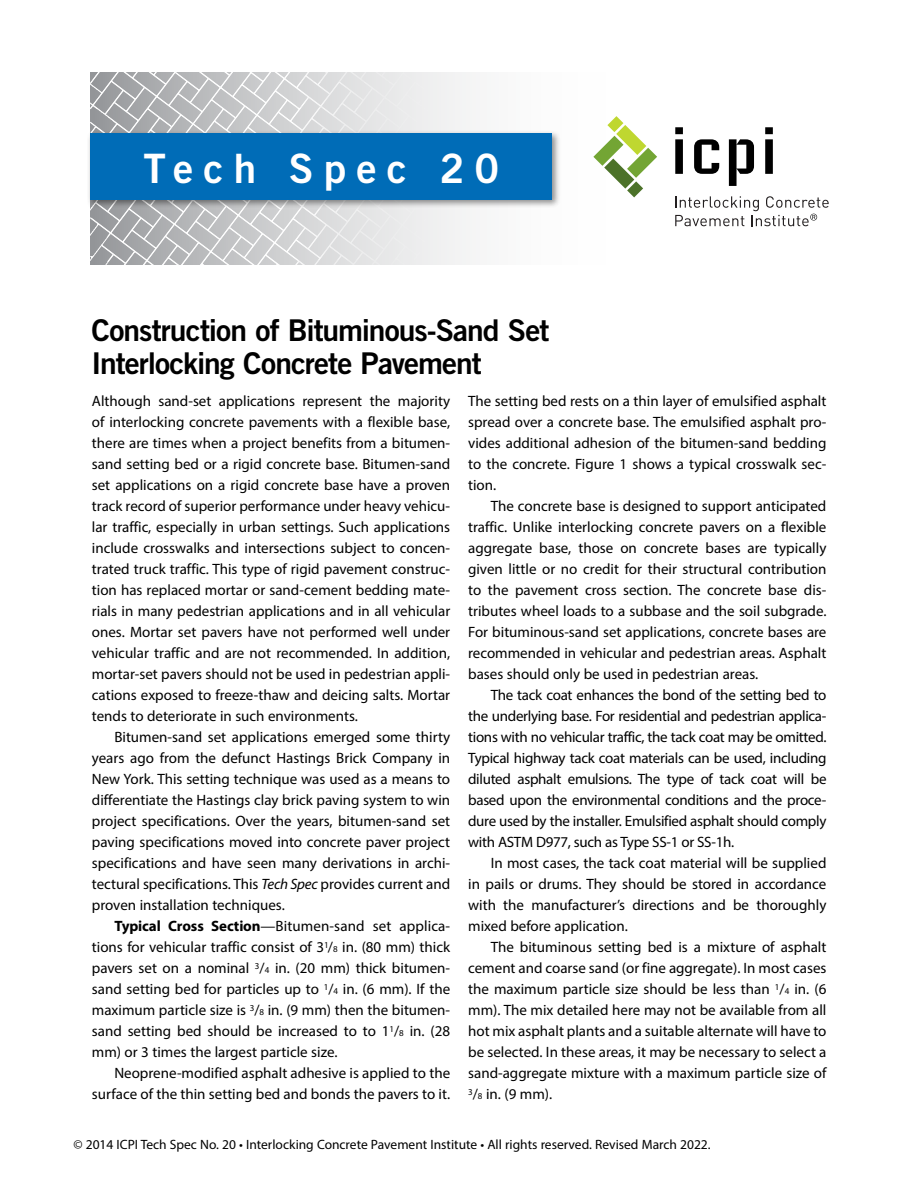
<style>
.page{position:relative;width:918px;height:1188px;background:#fff}
.page>*{position:absolute;margin:0;border:0;box-sizing:border-box;transform-origin:0 0}
.t1{font:40.5px "Trade Gothic Bold Two";letter-spacing:.25em;color:#fff}
.t2{font:30px/33px "Trade Gothic Bold Two";letter-spacing:-.03em;color:#000}
.t3{font:15px/21px "Myriad Pro";color:#000;text-align:justify}
.t4{font:13.5px "Myriad Pro";color:#000}
.s1{font-style:italic}
.s2{font-weight:700}
.s3{font-size:9px}
</style>
<div class="page">
<svg style="left:91px;top:72px;width:380px;height:193px"></svg>
<div style="left:87px;top:130px;width:474px;height:79px;background:#000;opacity:.44"></div>
<div style="left:91px;top:133px;width:461px;height:67px;background:#006cb7"></div>
<svg style="left:593px;top:116px;width:64px;height:81px"></svg>
<svg style="left:675px;top:127px;width:8px;height:47px"></svg>
<svg style="left:694px;top:139px;width:25px;height:35px"></svg>
<svg style="left:729px;top:139px;width:25px;height:47px"></svg>
<svg style="left:765px;top:127px;width:8px;height:47px"></svg>
<svg style="left:675px;top:196px;width:154px;height:30px"></svg>
<h1 class="t1" style="left:143px;top:144px;width:357px">Tech Spec 20</h1>
<h2 class="t2" style="left:92px;top:314px;width:459px">Construction of Bituminous-Sand Set<br>Interlocking Concrete Pavement</h2>
<p class="t3" style="left:92px;top:391px;width:360px">Although sand-set applications represent the majority of interlocking concrete pavements with a flexible base, there are times when a project benefits from a bitumen&shy;sand setting bed or a rigid concrete base. Bitumen-sand set applications on a rigid concrete base have a proven track record of superior performance under heavy vehicu&shy;lar traffic, especially in urban settings. Such applications include crosswalks and intersections subject to concen&shy;trated truck traffic. This type of rigid pavement construc&shy;tion has replaced mortar or sand-cement bedding mate&shy;rials in many pedestrian applications and in all vehicular ones. Mortar set pavers have not performed well under vehicular traffic and are not recommended. In addition, mortar-set pavers should not be used in pedestrian appli&shy;cations exposed to freeze-thaw and deicing salts. Mortar tends to deteriorate in such environments.</p>
<p class="t3" style="left:92px;top:727px;width:360px;text-indent:22px">Bitumen-sand set applications emerged some thirty years ago from the defunct Hastings Brick Company in New York. This setting technique was used as a means to differentiate the Hastings clay brick paving system to win project specifications. Over the years, bitumen-sand set paving specifications moved into concrete paver project specifications and have seen many derivations in archi&shy;tectural specifications. This <span class="s1">Tech Spec</span> provides current and proven installation techniques.</p>
<p class="t3" style="left:92px;top:916px;width:360px;text-indent:23px"><span class="s2">Typical Cross Section</span>—Bitumen-sand set applica&shy;tions for vehicular traffic consist of 3<sup>1</sup>/<span class="s3">8</span> in. (80 mm) thick pavers set on a nominal <sup>3</sup>/<span class="s3">4</span> in. (20 mm) thick bitumen&shy;sand setting bed for particles up to <sup>1</sup>/<span class="s3">4</span> in. (6 mm). If the maximum particle size is <sup>3</sup>/<span class="s3">8</span> in. (9 mm) then the bitumen&shy;sand setting bed should be increased to to 1<sup>1</sup>/<span class="s3">8</span> in. (28 mm) or 3 times the largest particle size.</p>
<p class="t3" style="left:92px;top:1063px;width:360px;text-align:right">Neoprene-modified asphalt adhesive is applied to the surface of the thin setting bed and bonds the pavers to it.</p>
<p class="t3" style="left:468px;top:391px;width:360px">The setting bed rests on a thin layer of emulsified asphalt spread over a concrete base. The emulsified asphalt pro&shy;vides additional adhesion of the bitumen-sand bedding to the concrete. Figure 1 shows a typical crosswalk sec&shy;tion.</p>
<p class="t3" style="left:468px;top:496px;width:360px;text-indent:22px">The concrete base is designed to support anticipated traffic. Unlike interlocking concrete pavers on a flexible aggregate base, those on concrete bases are typically given little or no credit for their structural contribution to the pavement cross section. The concrete base dis&shy;tributes wheel loads to a subbase and the soil subgrade.<br>For bituminous-sand set applications, concrete bases are recommended in vehicular and pedestrian areas. Asphalt bases should only be used in pedestrian areas.</p>
<p class="t3" style="left:468px;top:685px;width:360px;text-indent:22px">The tack coat enhances the bond of the setting bed to the underlying base. For residential and pedestrian applica&shy;tions with no vehicular traffic, the tack coat may be omitted.<br>Typical highway tack coat materials can be used, including diluted asphalt emulsions. The type of tack coat will be based upon the environmental conditions and the proce&shy;dure used by the installer. Emulsified asphalt should comply with ASTM D977, such as Type SS-1 or SS-1h.</p>
<p class="t3" style="left:468px;top:853px;width:360px;text-indent:22px">In most cases, the tack coat material will be supplied in pails or drums. They should be stored in accordance with the manufacturer’s directions and be thoroughly mixed before application.</p>
<p class="t3" style="left:468px;top:937px;width:360px;text-indent:22px">The bituminous setting bed is a mixture of asphalt cement and coarse sand (or fine aggregate). In most cases the maximum particle size should be less than <sup>1</sup>/<span class="s3">4</span> in. (6 mm). The mix detailed here may not be available from all hot mix asphalt plants and a suitable alternate will have to be selected. In these areas, it may be necessary to select a sand-aggregate mixture with a maximum particle size of <sup>3</sup>/<span class="s3">8</span> in. (9 mm).</p>
<p class="t4" style="left:74px;top:1136px;width:639px">© 2014 ICPI Tech Spec No. 20 • Interlocking Concrete Pavement Institute • All rights reserved. Revised March 2022.</p>
</div>
